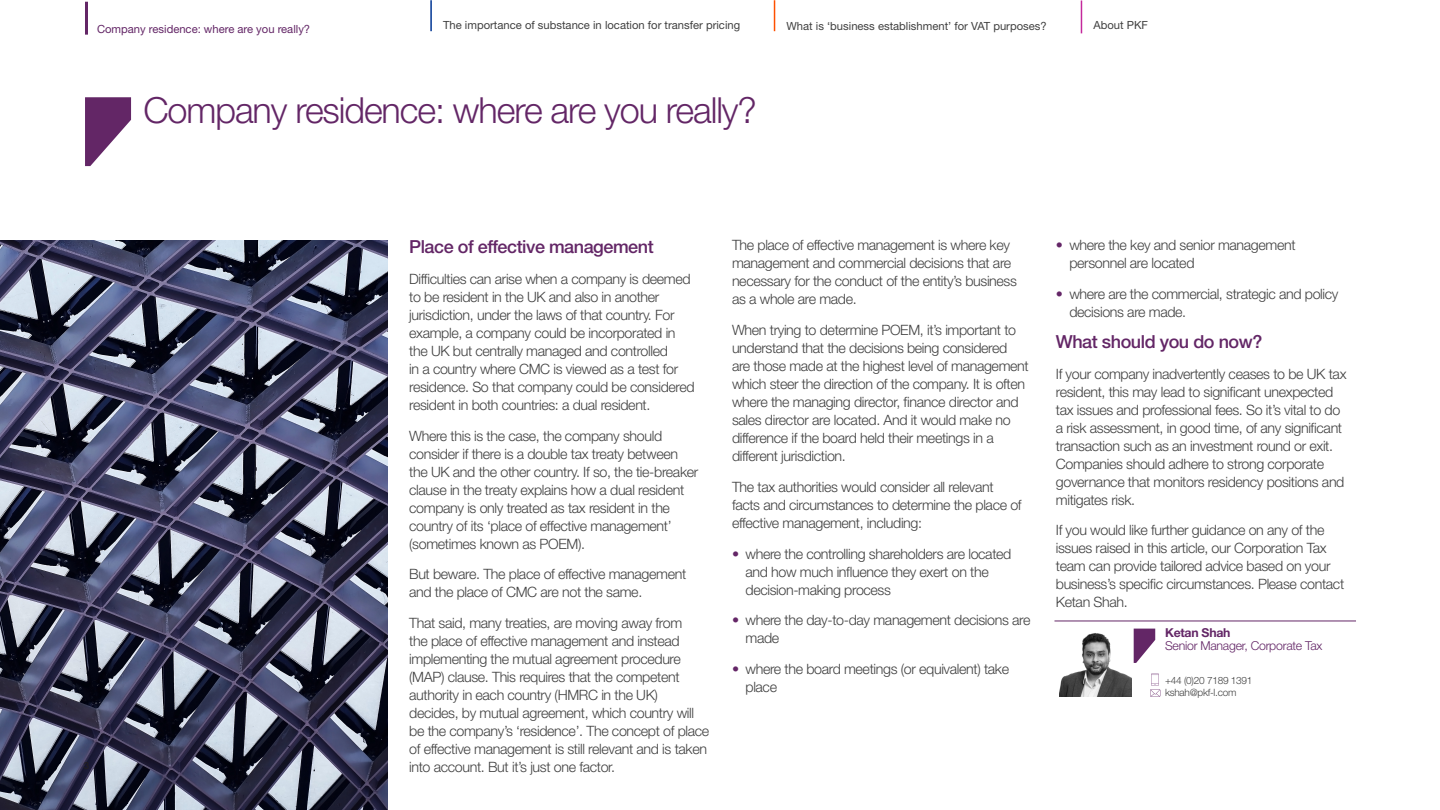
<style>
.page{position:relative;width:1440px;height:810px;background:#fff}
.page>*{position:absolute;margin:0;border:0;box-sizing:border-box;transform-origin:0 0}
.t1{font:300 36px "Helvetica Neue LT Std";letter-spacing:-.03em;color:#632666}
.Bullets_1{font:500 18px "Helvetica Neue LT Std";letter-spacing:-.025em;color:#632666}
.Bullets_1-2{font:300 14.25px/18px "Helvetica Neue LT Std";letter-spacing:-.025em;color:#404040}
.PK_Body_Copy{font:300 12.3px/12.3px "Helvetica Neue LT Std";letter-spacing:-.02em;color:#632666}
.t2{font:11.25px "Helvetica Neue LT Std";color:#404040}
.t3{font:11.25px "Helvetica Neue LT Std";color:#632666}
.PK_Body_Copy-2{font:300 10.05px/12.3px "Helvetica Neue LT Std";letter-spacing:-.025em;color:#404040}
.t4{font:500 9.75px "Helvetica Neue LT Std";color:#231f20}
.s1{font-weight:700;color:#642667}
.s2{font-weight:700}
</style>
<div class="page">
<svg style="left:85px;top:97px;width:46px;height:69px"></svg>
<img style="left:0;top:240px;width:387px;height:570px">
<hr style="left:1054px;top:621px;width:302px;height:1px;background:#642667">
<svg style="left:1134px;top:629px;width:21px;height:34px"></svg>
<img style="left:1060px;top:633px;width:71px;height:64px">
<svg style="left:1150px;top:674px;width:10px;height:23px"></svg>
<hr style="left:774px;top:0;width:1px;height:31px;background:#fe5000">
<hr style="left:85px;top:2px;width:3px;height:33px;background:#632666">
<hr style="left:1081px;top:0;width:1px;height:33px;background:#c4299c">
<hr style="left:430px;top:0;width:2px;height:31px;background:#003694">
<p class="t3" style="left:97px;top:22px;width:215px">Company residence: where are you really?</p>
<p class="t2" style="left:443px;top:18px;width:299px">The importance of substance in location for transfer pricing</p>
<p class="t2" style="left:787px;top:19px;width:262px">What is ‘business establishment’ for VAT purposes?</p>
<p class="t2" style="left:1093px;top:18px;width:56px">About PKF</p>
<p class="t1" style="left:143px;top:88px;width:615px">Company residence: where are you really?</p>
<p class="t4" style="left:84px;top:760px;width:7px">3</p>
<p class="Bullets_1" style="left:409px;top:236px;width:246px">Place of effective management</p>
<p class="Bullets_1-2" style="left:409px;top:269px;width:287px">Difficulties can arise when a company is deemed to be resident in the UK and also in another jurisdiction, under the laws of that country. For example, a company could be incorporated in the UK but centrally managed and controlled<br>in a country where CMC is viewed as a test for residence. So that company could be considered resident in both countries: a dual resident.</p>
<p class="Bullets_1-2" style="left:409px;top:426px;width:291px">Where this is the case, the company should consider if there is a double tax treaty between the UK and the other country. If so, the tie-breaker clause in the treaty explains how a dual resident company is only treated as tax resident in the country of its ‘place of effective management’ (sometimes known as POEM).</p>
<p class="Bullets_1-2" style="left:409px;top:565px;width:279px">But beware. The place of effective management and the place of CMC are not the same.</p>
<p class="Bullets_1-2" style="left:409px;top:614px;width:302px">That said, many treaties, are moving away from<br>the place of effective management and instead implementing the mutual agreement procedure (MAP) clause. This requires that the competent authority in each country (HMRC in the UK) decides, by mutual agreement, which country will be the company’s ‘residence’. The concept of place of effective management is still relevant and is taken into account. But it’s just one factor.</p>
<p class="Bullets_1-2" style="left:732px;top:236px;width:287px">The place of effective management is where key management and commercial decisions that are necessary for the conduct of the entity’s business as a whole are made.</p>
<p class="Bullets_1-2" style="left:732px;top:321px;width:298px">When trying to determine POEM, it’s important to understand that the decisions being considered are those made at the highest level of management which steer the direction of the company. It is often where the managing director, finance director and sales director are located. And it would make no difference if the board held their meetings in a different jurisdiction.</p>
<p class="Bullets_1-2" style="left:732px;top:478px;width:291px">The tax authorities would consider all relevant facts and circumstances to determine the place of effective management, including:</p>
<p class="Bullets_1-2" style="left:746px;top:544px;width:267px;text-indent:-14px"><span class="s1">•</span> where the controlling shareholders are located and how much influence they exert on the decision-making process</p>
<p class="Bullets_1-2" style="left:746px;top:611px;width:286px;text-indent:-14px"><span class="s1">•</span> where the day-to-day management decisions are made</p>
<p class="Bullets_1-2" style="left:746px;top:660px;width:265px;text-indent:-14px"><span class="s1">•</span> where the board meetings (or equivalent) take place</p>
<p class="Bullets_1-2" style="left:1069px;top:236px;width:228px;text-indent:-14px"><span class="s1">•</span> where the key and senior management personnel are located</p>
<p class="Bullets_1-2" style="left:1069px;top:285px;width:271px;text-indent:-14px"><span class="s1">•</span> where are the commercial, strategic and policy decisions are made.</p>
<p class="Bullets_1" style="left:1056px;top:331px;width:208px">What should you do now?</p>
<p class="Bullets_1-2" style="left:1056px;top:364px;width:292px">If your company inadvertently ceases to be UK tax resident, this may lead to significant unexpected tax issues and professional fees. So it’s vital to do a risk assessment, in good time, of any significant transaction such as an investment round or exit.<br>Companies should adhere to strong corporate governance that monitors residency positions and mitigates risk.</p>
<p class="Bullets_1-2" style="left:1056px;top:521px;width:290px">If you would like further guidance on any of the issues raised in this article, our Corporation Tax team can provide tailored advice based on your business’s specific circumstances. Please contact Ketan Shah.</p>
<p class="PK_Body_Copy" style="left:1165px;top:627px;width:159px"><span class="s2">Ketan Shah<br></span>Senior Manager, Corporate Tax</p>
<p class="PK_Body_Copy-2" style="left:1165px;top:674px;width:89px">+44 (0)20 7189 1391 kshah@pkf-l.com</p>
</div>
